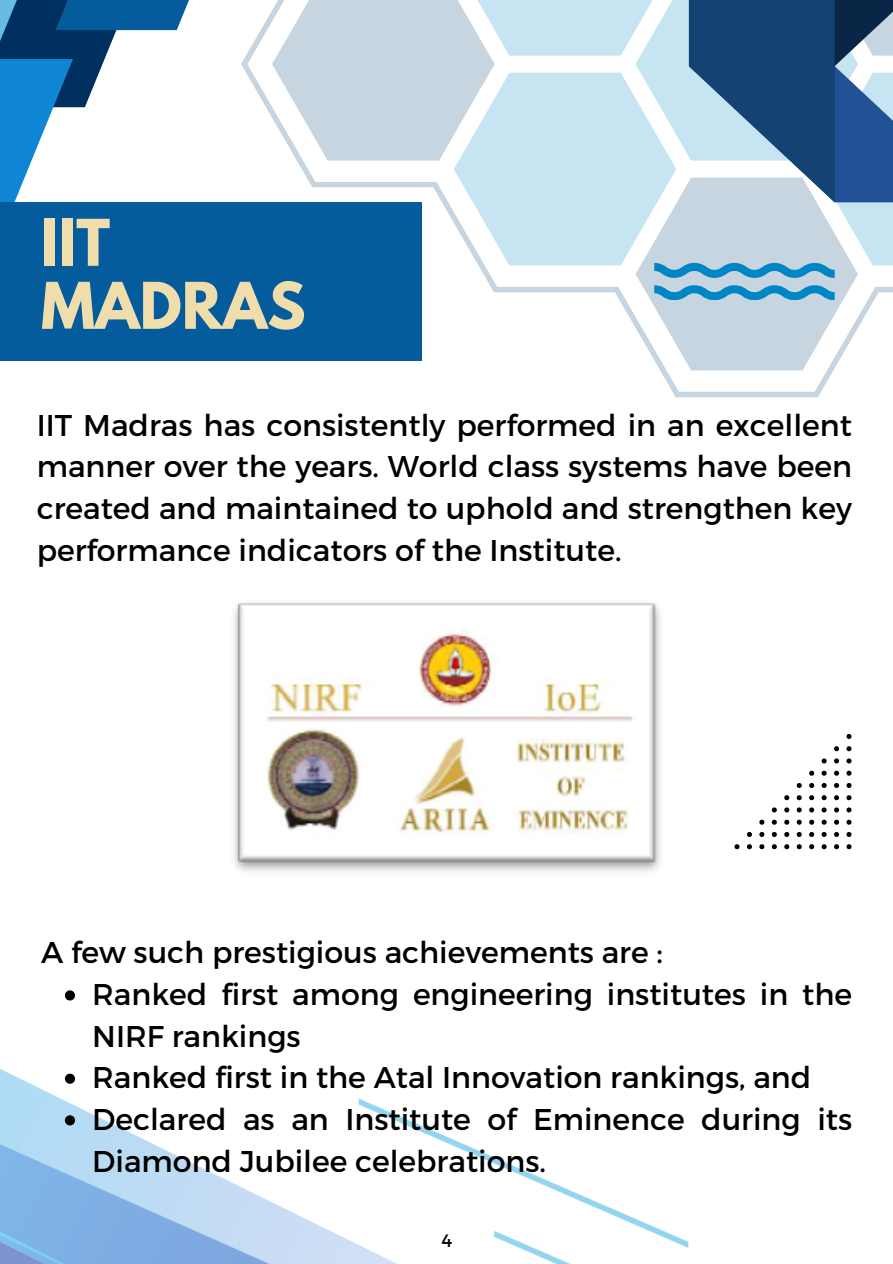
<style>
.page{position:relative;width:893px;height:1264px;background:#fff}
.page>*{position:absolute;margin:0;border:0;box-sizing:border-box;transform-origin:0 0}
.t1{font:700 57px/63px "League Spartan";color:#efddab}
.t2{font:30px/41.7px "Montserrat";color:#000}
.t3{font:18px "Montserrat";color:#000}
</style>
<div class="page">
<img style="left:0;top:995px;width:688px;height:268px">
<svg style="left:0;top:0;width:189px;height:202px"></svg>
<div style="left:0;top:202px;width:421px;height:159px;background:#055c9d"></div>
<svg style="left:241px;top:11px;width:593px;height:386px"></svg>
<svg style="left:846px;top:734px;width:5px;height:5px"></svg>
<svg style="left:846px;top:746px;width:5px;height:5px"></svg>
<svg style="left:834px;top:746px;width:5px;height:5px"></svg>
<svg style="left:846px;top:758px;width:5px;height:5px"></svg>
<svg style="left:834px;top:758px;width:5px;height:5px"></svg>
<svg style="left:821px;top:758px;width:5px;height:5px"></svg>
<svg style="left:846px;top:770px;width:5px;height:5px"></svg>
<svg style="left:834px;top:770px;width:5px;height:5px"></svg>
<svg style="left:821px;top:770px;width:5px;height:5px"></svg>
<svg style="left:809px;top:770px;width:5px;height:5px"></svg>
<svg style="left:846px;top:783px;width:5px;height:5px"></svg>
<svg style="left:834px;top:783px;width:5px;height:5px"></svg>
<svg style="left:821px;top:783px;width:5px;height:5px"></svg>
<svg style="left:809px;top:783px;width:5px;height:5px"></svg>
<svg style="left:796px;top:783px;width:5px;height:5px"></svg>
<svg style="left:846px;top:795px;width:5px;height:5px"></svg>
<svg style="left:834px;top:795px;width:5px;height:5px"></svg>
<svg style="left:821px;top:795px;width:5px;height:5px"></svg>
<svg style="left:809px;top:795px;width:5px;height:5px"></svg>
<svg style="left:796px;top:795px;width:5px;height:5px"></svg>
<svg style="left:784px;top:795px;width:5px;height:5px"></svg>
<svg style="left:846px;top:807px;width:5px;height:5px"></svg>
<svg style="left:834px;top:807px;width:5px;height:5px"></svg>
<svg style="left:821px;top:807px;width:5px;height:5px"></svg>
<svg style="left:809px;top:807px;width:5px;height:5px"></svg>
<svg style="left:796px;top:807px;width:5px;height:5px"></svg>
<svg style="left:784px;top:807px;width:5px;height:5px"></svg>
<svg style="left:771px;top:807px;width:5px;height:5px"></svg>
<svg style="left:846px;top:819px;width:5px;height:5px"></svg>
<svg style="left:834px;top:819px;width:5px;height:5px"></svg>
<svg style="left:821px;top:819px;width:5px;height:5px"></svg>
<svg style="left:809px;top:819px;width:5px;height:5px"></svg>
<svg style="left:796px;top:819px;width:5px;height:5px"></svg>
<svg style="left:784px;top:819px;width:5px;height:5px"></svg>
<svg style="left:771px;top:819px;width:5px;height:5px"></svg>
<svg style="left:759px;top:819px;width:5px;height:5px"></svg>
<svg style="left:846px;top:832px;width:5px;height:5px"></svg>
<svg style="left:834px;top:832px;width:5px;height:5px"></svg>
<svg style="left:821px;top:832px;width:5px;height:5px"></svg>
<svg style="left:809px;top:832px;width:5px;height:5px"></svg>
<svg style="left:796px;top:832px;width:5px;height:5px"></svg>
<svg style="left:784px;top:832px;width:5px;height:5px"></svg>
<svg style="left:771px;top:832px;width:5px;height:5px"></svg>
<svg style="left:759px;top:832px;width:5px;height:5px"></svg>
<svg style="left:746px;top:832px;width:6px;height:5px"></svg>
<svg style="left:846px;top:844px;width:5px;height:5px"></svg>
<svg style="left:834px;top:844px;width:5px;height:5px"></svg>
<svg style="left:821px;top:844px;width:5px;height:5px"></svg>
<svg style="left:809px;top:844px;width:5px;height:5px"></svg>
<svg style="left:796px;top:844px;width:5px;height:5px"></svg>
<svg style="left:784px;top:844px;width:5px;height:5px"></svg>
<svg style="left:771px;top:844px;width:5px;height:5px"></svg>
<svg style="left:759px;top:844px;width:5px;height:5px"></svg>
<svg style="left:747px;top:844px;width:5px;height:5px"></svg>
<svg style="left:734px;top:844px;width:5px;height:5px"></svg>
<svg style="left:272px;top:0;width:620px;height:370px"></svg>
<img style="left:234px;top:602px;width:427px;height:270px">
<svg style="left:65px;top:990px;width:10px;height:10px"></svg>
<svg style="left:65px;top:1073px;width:10px;height:10px"></svg>
<svg style="left:65px;top:1115px;width:10px;height:10px"></svg>
<p class="t1" style="left:41px;top:219px;width:266px">IIT<br>MADRAS</p>
<p class="t2" style="left:37px;top:402px;width:816px;text-align:justify">IIT Madras has consistently performed in an excellent manner over the years. World class systems have been created and maintained to uphold and strengthen key performance indicators of the Institute.</p>
<p class="t2" style="left:41px;top:930px;width:623px">A few such prestigious achievements are :</p>
<h1 class="t2" style="left:92px;top:971px;width:761px">Ranked first among engineering institutes in the<br>NIRF rankings</h1>
<p class="t2" style="left:92px;top:1055px;width:720px">Ranked first in the Atal Innovation rankings, and</p>
<p class="t2" style="left:92px;top:1096px;width:761px">Declared as an Institute of Eminence during its<br>Diamond Jubilee celebrations.</p>
<p class="t3" style="left:441px;top:1228px;width:12px">4</p>
</div>
